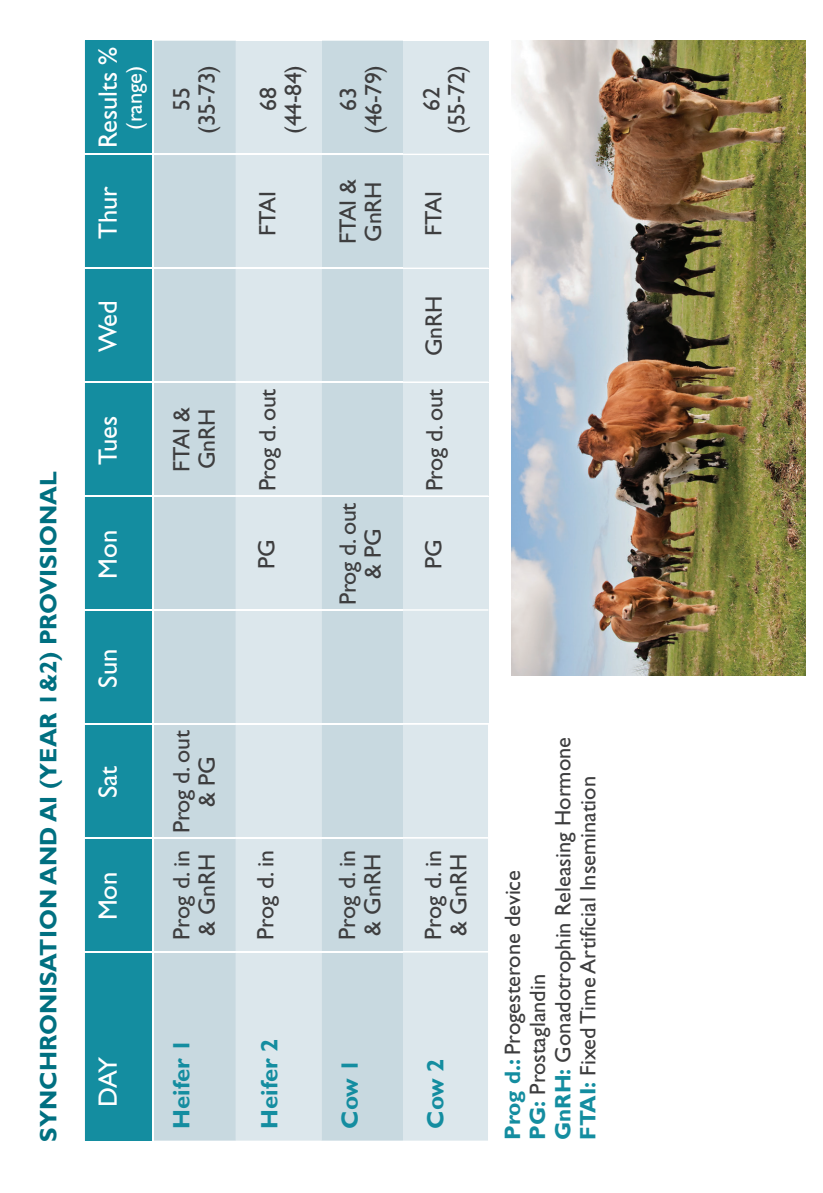
<style>
.page{position:relative;width:823px;height:1193px;background:#fff}
.page>*{position:absolute;margin:0;border:0;box-sizing:border-box;transform-origin:0 0}
.t1{font:26.6px "Gill Sans";color:#fff}
.t2{font:700 24px "Gill Sans";color:#007081}
.t3{font:23.8px/25.2px "Gill Sans";letter-spacing:-.01em;color:#3e3e3f;text-align:center}
.t4{font:700 23.8px "Gill Sans";color:#148da0}
.t5{font:22.4px/25.2px "Gill Sans";color:#3e3e3f}
.t6{font:22.4px "Gill Sans";letter-spacing:-.005em;color:#fff}
.s1{font-weight:700;color:#148da0}
</style>
<div class="page">
<div style="left:151px;top:41px;width:252px;height:1099px;background:#c8d9e0"></div>
<div style="left:85px;top:40px;width:66px;height:1100px;background:#148da0"></div>
<hr style="left:77px;top:951px;width:491px;height:1px;background:#fff">
<hr style="left:152px;top:22px;width:1px;height:1128px;background:#fff">
<hr style="left:77px;top:837px;width:491px;height:1px;background:#fff">
<hr style="left:77px;top:723px;width:491px;height:1px;background:#fff">
<hr style="left:77px;top:609px;width:491px;height:1px;background:#fff">
<hr style="left:77px;top:495px;width:491px;height:2px;background:#fff">
<hr style="left:77px;top:381px;width:491px;height:2px;background:#fff">
<hr style="left:77px;top:267px;width:491px;height:2px;background:#fff">
<hr style="left:77px;top:154px;width:491px;height:1px;background:#fff">
<div style="left:236px;top:269px;width:85px;height:871px;background:#dce7ec"></div>
<hr style="left:236px;top:723px;width:85px;height:1px;background:#fff">
<hr style="left:236px;top:609px;width:85px;height:1px;background:#fff">
<hr style="left:236px;top:495px;width:85px;height:2px;background:#fff">
<hr style="left:236px;top:381px;width:85px;height:2px;background:#fff">
<div style="left:236px;top:155px;width:85px;height:112px;background:#dce7ec"></div>
<div style="left:236px;top:41px;width:85px;height:113px;background:#dce7ec"></div>
<div style="left:403px;top:610px;width:85px;height:113px;background:#dce7ec"></div>
<div style="left:403px;top:497px;width:85px;height:112px;background:#dce7ec"></div>
<div style="left:403px;top:383px;width:85px;height:112px;background:#dce7ec"></div>
<div style="left:403px;top:269px;width:85px;height:112px;background:#dce7ec"></div>
<div style="left:403px;top:725px;width:85px;height:416px;background:#dce7ec"></div>
<svg style="left:403px;top:495px;width:85px;height:1px"></svg>
<svg style="left:403px;top:381px;width:85px;height:1px"></svg>
<div style="left:403px;top:155px;width:85px;height:112px;background:#dce7ec"></div>
<svg style="left:403px;top:267px;width:85px;height:1px"></svg>
<div style="left:403px;top:41px;width:85px;height:113px;background:#dce7ec"></div>
<img style="left:511px;top:41px;width:294px;height:634px">
<p class="t2" style="left:34px;top:1141px;width:671px;rotate:-90deg">SYNCHRONISATION AND AI (YEAR 1&amp;2) PROVISIONAL</p>
<p class="t1" style="left:92px;top:148px;width:103px;rotate:-90deg">Results %</p>
<p class="t6" style="left:122px;top:129px;width:65px;rotate:-90deg">(range)</p>
<p class="t1" style="left:92px;top:239px;width:55px;rotate:-90deg">Thur</p>
<p class="t1" style="left:92px;top:352px;width:53px;rotate:-90deg">Wed</p>
<p class="t1" style="left:92px;top:464px;width:50px;rotate:-90deg">Tues</p>
<p class="t1" style="left:92px;top:578px;width:50px;rotate:-90deg">Mon</p>
<p class="t1" style="left:92px;top:687px;width:40px;rotate:-90deg">Sun</p>
<p class="t1" style="left:92px;top:798px;width:34px;rotate:-90deg">Sat</p>
<p class="t1" style="left:92px;top:920px;width:50px;rotate:-90deg">Mon</p>
<p class="t3" style="left:169px;top:134px;width:70px;rotate:-90deg">55 (35-73)</p>
<p class="t3" style="left:255px;top:134px;width:70px;rotate:-90deg">68 (44-84)</p>
<p class="t3" style="left:335px;top:134px;width:70px;rotate:-90deg">63 (46-79)</p>
<p class="t3" style="left:419px;top:134px;width:70px;rotate:-90deg">62 (55-72)</p>
<p class="t3" style="left:335px;top:244px;width:67px;text-align:left;rotate:-90deg">FTAI &amp;<br>GnRH</p>
<p class="t3" style="left:255px;top:236px;width:46px;rotate:-90deg">FTAI</p>
<p class="t3" style="left:421px;top:236px;width:46px;rotate:-90deg">FTAI</p>
<p class="t3" style="left:169px;top:471px;width:67px;text-align:left;rotate:-90deg">FTAI &amp;<br>GnRH</p>
<p class="t3" style="left:421px;top:356px;width:62px;rotate:-90deg">GnRH</p>
<p class="t3" style="left:255px;top:491px;width:104px;rotate:-90deg">Prog d. out</p>
<p class="t3" style="left:422px;top:491px;width:104px;rotate:-90deg">Prog d. out</p>
<p class="t3" style="left:335px;top:605px;width:104px;rotate:-90deg">Prog d. out &amp; PG</p>
<p class="t3" style="left:254px;top:569px;width:31px;rotate:-90deg">PG</p>
<p class="t3" style="left:421px;top:569px;width:31px;rotate:-90deg">PG</p>
<p class="t3" style="left:169px;top:833px;width:104px;rotate:-90deg">Prog d. out &amp; PG</p>
<p class="t3" style="left:169px;top:939px;width:91px;text-align:left;rotate:-90deg">Prog d. in &amp; GnRH</p>
<p class="t3" style="left:253px;top:939px;width:91px;rotate:-90deg">Prog d. in</p>
<p class="t3" style="left:334px;top:939px;width:91px;text-align:left;rotate:-90deg">Prog d. in &amp; GnRH</p>
<p class="t3" style="left:420px;top:939px;width:91px;text-align:left;rotate:-90deg">Prog d. in &amp; GnRH</p>
<p class="t1" style="left:92px;top:1106px;width:51px;rotate:-90deg">DAY</p>
<p class="t4" style="left:167px;top:1128px;width:91px;rotate:-90deg">Heifer 1</p>
<p class="t4" style="left:255px;top:1128px;width:91px;rotate:-90deg">Heifer 2</p>
<p class="t4" style="left:335px;top:1128px;width:71px;rotate:-90deg">Cow 1</p>
<p class="t4" style="left:421px;top:1128px;width:71px;rotate:-90deg">Cow 2</p>
<p class="t5" style="left:500px;top:1139px;width:404px;rotate:-90deg"><span class="s1">Prog d.:</span> Progesterone device<br><span class="s1">PG:</span> Prostaglandin<br><span class="s1">GnRH:</span> Gonadotrophin Releasing Hormone<br><span class="s1">FTAI:</span> Fixed Time Artificial Insemination</p>
</div>
